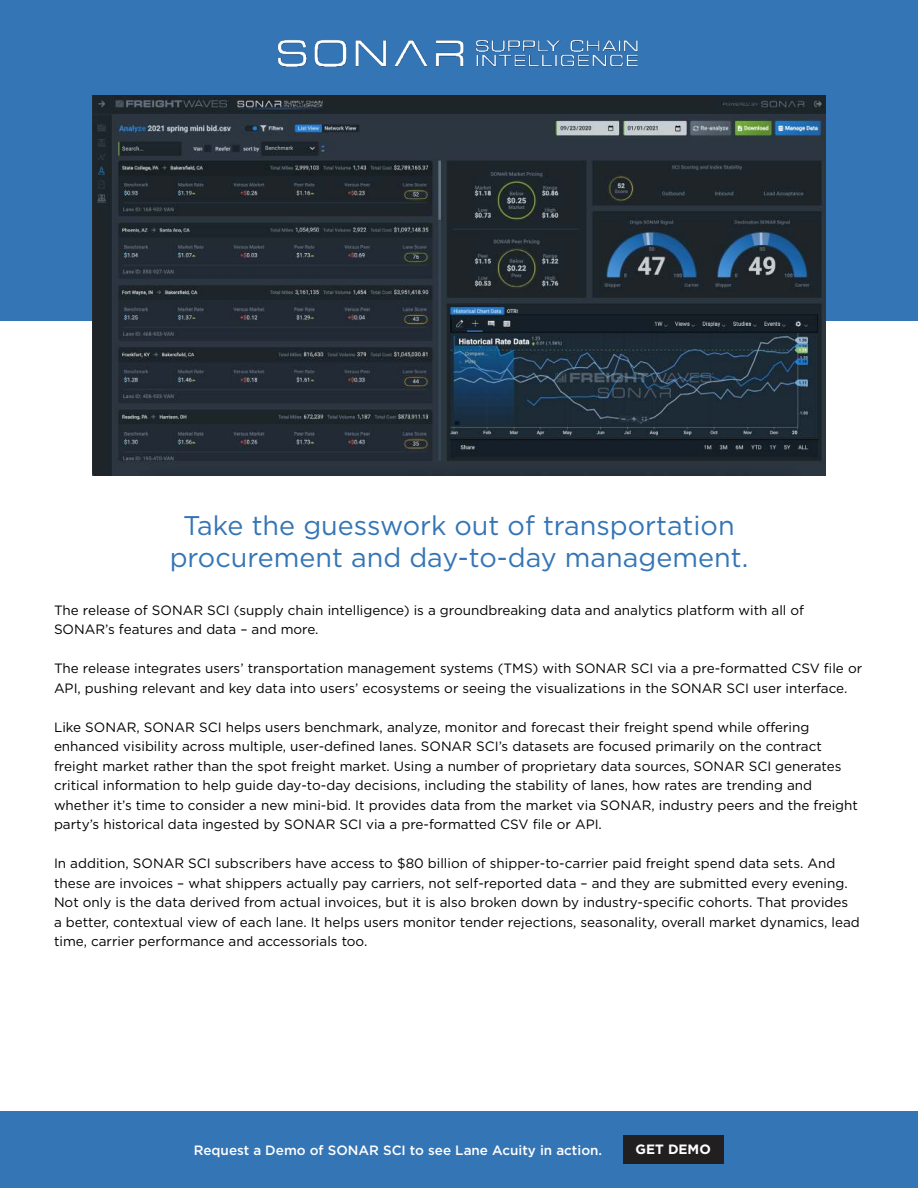
<style>
.page{position:relative;width:918px;height:1188px;background:#fff}
.page>*{position:absolute;margin:0;border:0;box-sizing:border-box;transform-origin:0 0}
.t1{font:27px/32.4px "Gotham";color:#3475b6;text-align:center}
.t2{font:13.5px/19.5px "Gotham";color:#000}
.t3{font:500 13.5px "Gotham";color:#fff}
.t4{font:700 13.5px "Gotham";color:#fff}
</style>
<div class="page">
<div style="left:0;top:0;width:918px;height:321px;background:#3475b6"></div>
<img style="left:92px;top:96px;width:734px;height:380px">
<img style="left:279px;top:39px;width:359px;height:28px">
<div style="left:0;top:1111px;width:918px;height:77px;background:#3475b6"></div>
<div style="left:623px;top:1136px;width:101px;height:28px;background:#211f1f"></div>
<h1 class="t1" style="left:170px;top:510px;width:580px">Take the guesswork out of transportation procurement and day-to-day management.</h1>
<p class="t2" style="left:54px;top:601px;width:752px">The release of SONAR SCI (supply chain intelligence) is a groundbreaking data and analytics platform with all of<br>SONAR’s features and data – and more.</p>
<p class="t2" style="left:54px;top:659px;width:810px">The release integrates users’ transportation management systems (TMS) with SONAR SCI via a pre-formatted CSV file or<br>API, pushing relevant and key data into users’ ecosystems or seeing the visualizations in the SONAR SCI user interface.</p>
<p class="t2" style="left:54px;top:718px;width:806px">Like SONAR, SONAR SCI helps users benchmark, analyze, monitor and forecast their freight spend while offering enhanced visibility across multiple, user-defined lanes. SONAR SCI’s datasets are focused primarily on the contract freight market rather than the spot freight market. Using a number of proprietary data sources, SONAR SCI generates critical information to help guide day-to-day decisions, including the stability of lanes, how rates are trending and whether it’s time to consider a new mini-bid. It provides data from the market via SONAR, industry peers and the freight party’s historical data ingested by SONAR SCI via a pre-formatted CSV file or API.</p>
<p class="t2" style="left:54px;top:854px;width:807px">In addition, SONAR SCI subscribers have access to $80 billion of shipper-to-carrier paid freight spend data sets. And these are invoices – what shippers actually pay carriers, not self-reported data – and they are submitted every evening.<br>Not only is the data derived from actual invoices, but it is also broken down by industry-specific cohorts. That provides<br>a better, contextual view of each lane. It helps users monitor tender rejections, seasonality, overall market dynamics, lead time, carrier performance and accessorials too.</p>
<p class="t3" style="left:194px;top:1144px;width:410px">Request a Demo of SONAR SCI to see Lane Acuity in action.</p>
<p class="t4" style="left:636px;top:1143px;width:77px">GET DEMO</p>
</div>
